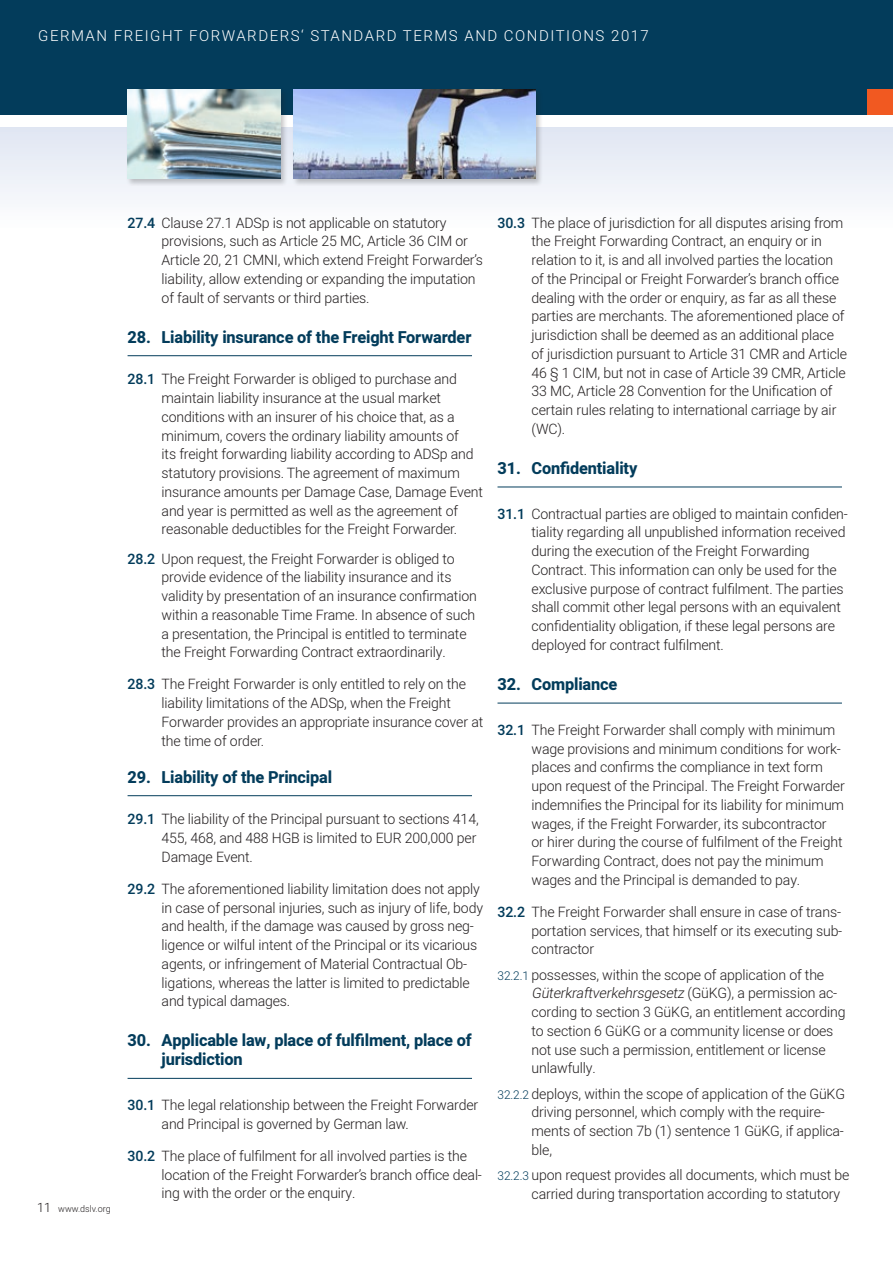
<style>
.page{position:relative;width:893px;height:1263px;background:#fff}
.page>*{position:absolute;margin:0;border:0;box-sizing:border-box;transform-origin:0 0}
.t1{font:800 16.5px/18.8px "Heebo";letter-spacing:-.01em;color:#033c5b}
.t2{font:300 15px "Heebo";letter-spacing:.1em;color:#fff}
.t3{font:300 14.25px/18.8px "Heebo";letter-spacing:-.01em;color:#231f20}
.t4{font:300 9px "Heebo";color:#231f20}
.s1{font-size:12.75px}
.s2{font-weight:500;color:#033c5b}
.s3{font-size:12px;color:#033c5b}
.s4{font-style:italic}
</style>
<div class="page">
<div style="left:0;top:0;width:893px;height:115px;background:#033c5b"></div>
<div style="left:0;top:128px;width:893px;height:102px;background:linear-gradient(to bottom,#e0e6f2,#fefefe)"></div>
<div style="left:867px;top:89px;width:26px;height:26px;background:#f15921"></div>
<hr style="left:128px;top:355px;width:344px;height:1px;background:#033c5b">
<hr style="left:128px;top:795px;width:344px;height:1px;background:#033c5b">
<hr style="left:128px;top:1078px;width:344px;height:1px;background:#033c5b">
<hr style="left:497px;top:487px;width:345px;height:1px;background:#033c5b">
<hr style="left:497px;top:703px;width:345px;height:1px;background:#033c5b">
<div style="left:292px;top:88px;width:251px;height:98px;background:#231f20;opacity:.25"></div>
<img style="left:293px;top:89px;width:243px;height:90px">
<div style="left:126px;top:88px;width:162px;height:98px;background:#231f20;opacity:.25"></div>
<img style="left:128px;top:89px;width:153px;height:90px">
<p class="t2" style="left:38px;top:26px;width:612px">GERMAN FREIGHT FORWARDERS‘ STANDARD TERMS AND CONDITIONS 2017</p>
<p class="t4" style="left:37px;top:1202px;width:75px"><span class="s1">11</span> www.dslv.org</p>
<p class="t3" style="left:162px;top:213px;width:323px;text-indent:-34px"><span class="s2">27.4</span> Clause 27.1 ADSp is not applicable on statutory provisions, such as Article 25 MC, Article 36 CIM or Article 20, 21 CMNI, which extend Freight Forwarder’s liability, allow extending or expanding the imputation of fault of servants or third parties.</p>
<p class="t1" style="left:128px;top:328px;width:345px">28. Liability insurance of the Freight Forwarder</p>
<p class="t3" style="left:162px;top:370px;width:323px;text-indent:-34px"><span class="s2">28.1</span> The Freight Forwarder is obliged to purchase and maintain liability insurance at the usual market conditions with an insurer of his choice that, as a minimum, covers the ordinary liability amounts of<br>its freight forwarding liability according to ADSp and statutory provisions. The agreement of maximum insurance amounts per Damage Case, Damage Event and year is permitted as well as the agreement of reasonable deductibles for the Freight Forwarder.</p>
<p class="t3" style="left:162px;top:549px;width:317px;text-indent:-34px"><span class="s2">28.2</span> Upon request, the Freight Forwarder is obliged to provide evidence of the liability insurance and its validity by presentation of an insurance confirmation within a reasonable Time Frame. In absence of such a presentation, the Principal is entitled to terminate the Freight Forwarding Contract extraordinarily.</p>
<p class="t3" style="left:162px;top:675px;width:323px;text-indent:-34px"><span class="s2">28.3</span> The Freight Forwarder is only entitled to rely on the liability limitations of the ADSp, when the Freight Forwarder provides an appropriate insurance cover at the time of order.</p>
<p class="t1" style="left:128px;top:768px;width:206px">29. Liability of the Principal</p>
<p class="t3" style="left:162px;top:810px;width:319px;text-indent:-34px"><span class="s2">29.1</span> The liability of the Principal pursuant to sections 414,<br>455, 468, and 488 HGB is limited to EUR 200,000 per<br>Damage Event.</p>
<p class="t3" style="left:162px;top:879px;width:323px;text-indent:-34px"><span class="s2">29.2</span> The aforementioned liability limitation does not apply in case of personal injuries, such as injury of life, body and health, if the damage was caused by gross neg&shy;ligence or wilful intent of the Principal or its vicarious agents, or infringement of Material Contractual Ob&shy;ligations, whereas the latter is limited to predictable and typical damages.</p>
<p class="t1" style="left:162px;top:1032px;width:312px;text-indent:-34px">30. Applicable law, place of fulfilment, place of jurisdiction</p>
<p class="t3" style="left:162px;top:1095px;width:318px;text-indent:-34px"><span class="s2">30.1</span> The legal relationship between the Freight Forwarder and Principal is governed by German law.</p>
<p class="t3" style="left:162px;top:1146px;width:322px;text-indent:-34px"><span class="s2">30.2</span> The place of fulfilment for all involved parties is the location of the Freight Forwarder’s branch office deal&shy;ing with the order or the enquiry.</p>
<p class="t3" style="left:531px;top:213px;width:317px;text-indent:-34px"><span class="s2">30.3</span> The place of jurisdiction for all disputes arising from the Freight Forwarding Contract, an enquiry or in relation to it, is and all involved parties the location of the Principal or Freight Forwarder’s branch office dealing with the order or enquiry, as far as all these parties are merchants. The aforementioned place of jurisdiction shall be deemed as an additional place of jurisdiction pursuant to Article 31 CMR and Article 46 § 1 CIM, but not in case of Article 39 CMR, Article 33 MC, Article 28 Convention for the Unification of certain rules relating to international carriage by air (WC).</p>
<p class="t1" style="left:497px;top:459px;width:141px">31. Confidentiality</p>
<p class="t3" style="left:531px;top:504px;width:318px;text-indent:-34px"><span class="s2">31.1</span> Contractual parties are obliged to maintain confiden&shy;tiality regarding all unpublished information received during the execution of the Freight Forwarding Contract. This information can only be used for the exclusive purpose of contract fulfilment. The parties shall commit other legal persons with an equivalent confidentiality obligation, if these legal persons are deployed for contract fulfilment.</p>
<p class="t1" style="left:497px;top:675px;width:121px">32. Compliance</p>
<p class="t3" style="left:531px;top:720px;width:315px;text-indent:-34px"><span class="s2">32.1</span> The Freight Forwarder shall comply with minimum wage provisions and minimum conditions for work&shy;places and confirms the compliance in text form upon request of the Principal. The Freight Forwarder indemnifies the Principal for its liability for minimum wages, if the Freight Forwarder, its subcontractor<br>or hirer during the course of fulfilment of the Freight Forwarding Contract, does not pay the minimum wages and the Principal is demanded to pay.</p>
<p class="t3" style="left:531px;top:902px;width:312px;text-align:justify;text-indent:-34px"><span class="s2">32.2</span> The Freight Forwarder shall ensure in case of trans&shy;portation services, that himself or its executing sub&shy;contractor</p>
<p class="t3" style="left:531px;top:965px;width:316px;text-indent:-34px"><span class="s3">32.2.1</span> possesses, within the scope of application of the <span class="s4">Güterkraftverkehrsgesetz</span> ( G ü K G ) , a p e r m i s s i o n a c - cording to section 3 GüKG, an entitlement according to section 6 GüKG or a community license or does not use such a permission, entitlement or license unlawfully.</p>
<p class="t3" style="left:531px;top:1084px;width:315px;text-indent:-34px"><span class="s3">32.2.2</span> deploys, within the scope of application of the GüKG driving personnel, which comply with the require&shy;ments of section 7b (1) sentence 1 GüKG, if applica&shy;ble,</p>
<p class="t3" style="left:531px;top:1165px;width:319px;text-indent:-34px"><span class="s3">32.2.3</span> upon request provides all documents, which must be carried during transportation according to statutory</p>
</div>
